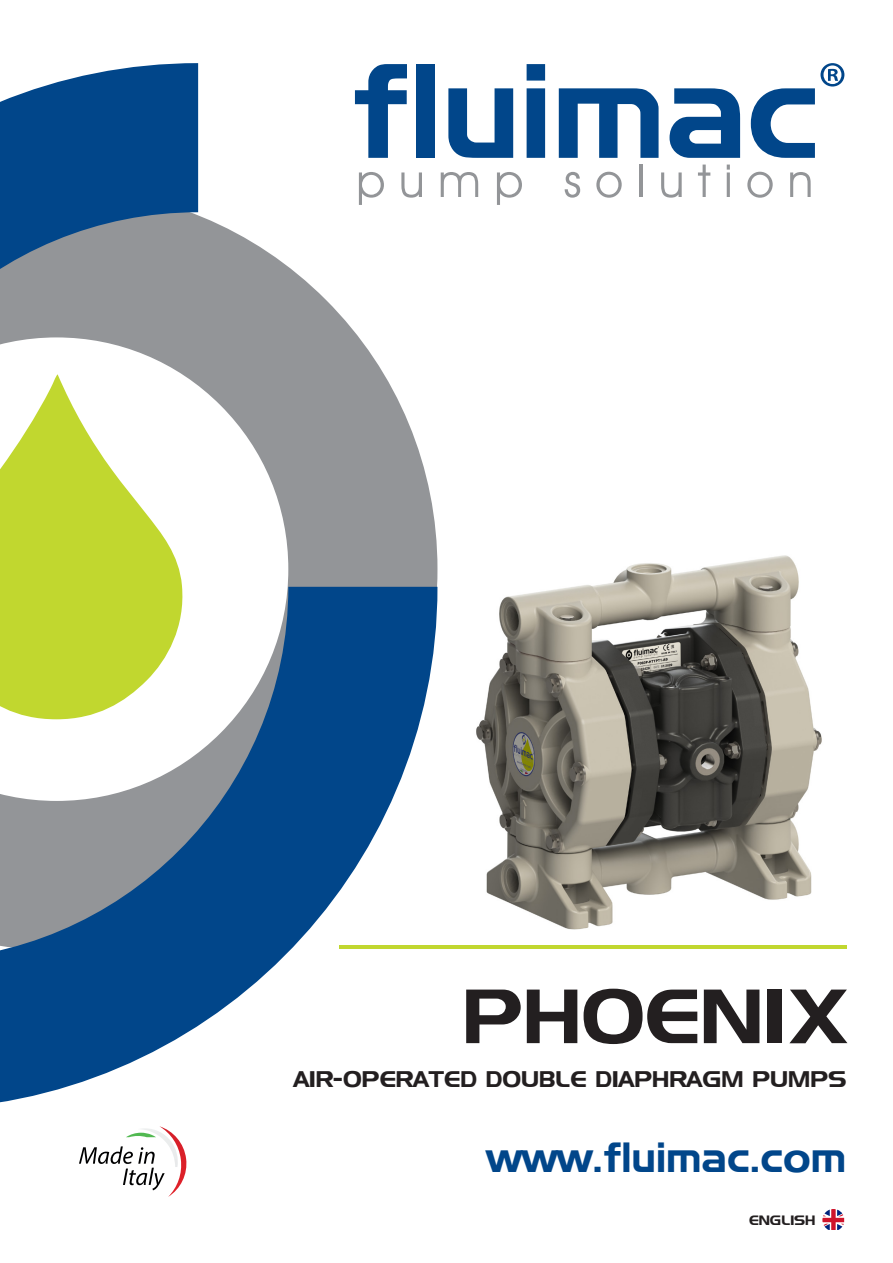
<style>
.page{position:relative;width:893px;height:1263px;background:#fff}
.page>*{position:absolute;margin:0;border:0;box-sizing:border-box;transform-origin:0 0}
.t1{font:76.5px "Denmark";color:#231f20}
.t2{font:42px "Denmark";color:#01468a}
.t3{font:22.5px "Denmark";color:#231f20}
.t4{font:13.5px "Denmark";color:#231f20}
</style>
<div class="page">
<svg style="left:198px;top:188px;width:239px;height:399px;fill:#939598"></svg>
<svg style="left:0;top:587px;width:437px;height:516px"></svg>
<svg style="left:0;top:63px;width:198px;height:323px;background:#587b9d"></svg>
<svg style="left:0;top:374px;width:186px;height:345px;fill:#c1d72f"></svg>
<svg style="left:355px;top:64px;width:52px;height:94px"></svg>
<div style="left:416px;top:64px;width:19px;height:94px;background:#01468a"></div>
<svg style="left:448px;top:88px;width:65px;height:70px"></svg>
<svg style="left:527px;top:64px;width:18px;height:94px;background:#165593"></svg>
<svg style="left:559px;top:88px;width:100px;height:70px"></svg>
<svg style="left:670px;top:88px;width:70px;height:70px"></svg>
<svg style="left:359px;top:172px;width:25px;height:33px"></svg>
<svg style="left:401px;top:172px;width:21px;height:26px"></svg>
<svg style="left:441px;top:172px;width:37px;height:25px"></svg>
<svg style="left:497px;top:172px;width:25px;height:33px"></svg>
<svg style="left:565px;top:172px;width:15px;height:26px"></svg>
<svg style="left:596px;top:172px;width:26px;height:26px"></svg>
<hr style="left:639px;top:165px;width:3px;height:32px;background:#939598">
<svg style="left:661px;top:172px;width:21px;height:26px"></svg>
<svg style="left:698px;top:165px;width:12px;height:32px"></svg>
<hr style="left:727px;top:172px;width:3px;height:25px;background:#939598">
<svg style="left:727px;top:165px;width:3px;height:5px"></svg>
<svg style="left:747px;top:172px;width:26px;height:26px"></svg>
<svg style="left:790px;top:172px;width:21px;height:25px"></svg>
<svg style="left:751px;top:63px;width:93px;height:95px"></svg>
<hr style="left:339px;top:945px;width:507px;height:4px;background:#c1d72f">
<img style="left:159px;top:1126px;width:28px;height:71px">
<img style="left:138px;top:1128px;width:41px;height:39px">
<img style="left:126px;top:1133px;width:30px;height:4px">
<svg style="left:79px;top:1146px;width:86px;height:44px"></svg>
<img style="left:476px;top:555px;width:346px;height:375px">
<svg style="left:822px;top:1209px;width:22px;height:21px"></svg>
<p class="t1" style="left:462px;top:970px;width:391px">PHOENIX</p>
<p class="t3" style="left:293px;top:1065px;width:555px">AIR-OPERATED DOUBLE DIAPHRAGM PUMPS</p>
<p class="t2" style="left:487px;top:1132px;width:361px">www.fluimac.com</p>
<p class="t4" style="left:749px;top:1212px;width:68px">ENGLISH</p>
</div>
